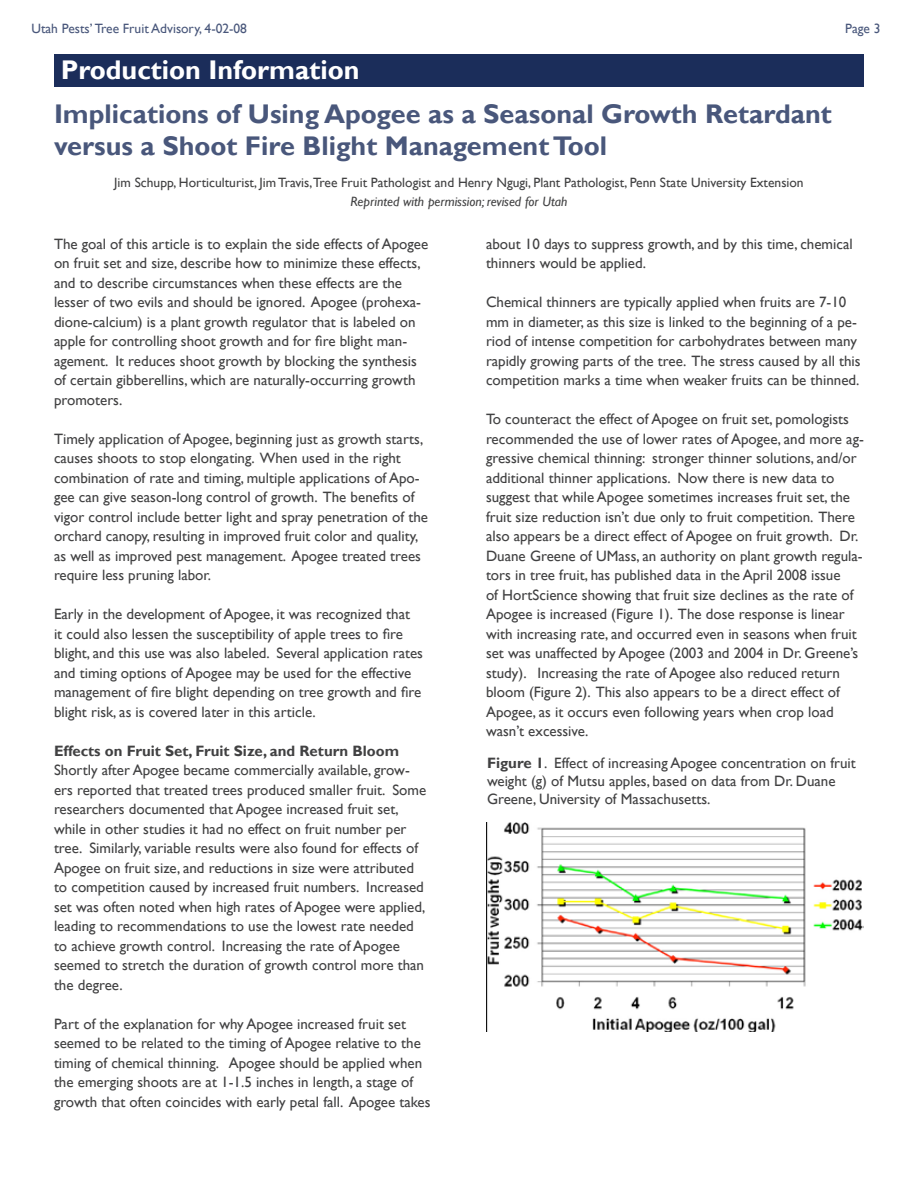
<style>
.page{position:relative;width:918px;height:1188px;background:#fff}
.page>*{position:absolute;margin:0;border:0;box-sizing:border-box;transform-origin:0 0}
.t1{font:700 27px/32.4px "Gill Sans";color:#49577b}
.t2{font:700 27px "Gill Sans";color:#fff}
.t3{font:15px/19.5px "Gill Sans";color:#414142}
.t4{font:700 15px "Gill Sans";color:#414142}
.t5{font:13.5px "Gill Sans";color:#414142}
.t6{font:13.5px "Gill Sans";color:#49577b}
.t7{font:italic 13.5px "Gill Sans";color:#414142}
.s1{font-weight:700}
</style>
<div class="page">
<div style="left:54px;top:54px;width:810px;height:32px;background:#1b2d5a"></div>
<img style="left:486px;top:822px;width:378px;height:209px">
<p class="t6" style="left:32px;top:21px;width:217px">Utah Pests’ Tree Fruit Advisory, 4-02-08</p>
<p class="t6" style="left:845px;top:21px;width:26px">Page</p>
<h1 class="t2" style="left:61px;top:54px;width:300px">Production Information</h1>
<h1 class="t1" style="left:54px;top:98px;width:779px">Implications of Using Apogee as a Seasonal Growth Retardant versus a Shoot Fire Blight Management Tool</h1>
<p class="t5" style="left:114px;top:174px;width:691px">Jim Schupp, Horticulturist, Jim Travis,Tree Fruit Pathologist and Henry Ngugi, Plant Pathologist, Penn State University Extension</p>
<p class="t7" style="left:350px;top:194px;width:219px">Reprinted with permission; revised for Utah</p>
<p class="t3" style="left:54px;top:234px;width:376px">The goal of this article is to explain the side effects of Apogee on fruit set and size, describe how to minimize these effects, and to describe circumstances when these effects are the lesser of two evils and should be ignored. Apogee (prohexa&shy;dione-calcium) is a plant growth regulator that is labeled on apple for controlling shoot growth and for fire blight man&shy;agement. It reduces shoot growth by blocking the synthesis of certain gibberellins, which are naturally-occurring growth promoters.</p>
<p class="t3" style="left:54px;top:429px;width:376px">Timely application of Apogee, beginning just as growth starts, causes shoots to stop elongating. When used in the right combination of rate and timing, multiple applications of Apo&shy;gee can give season-long control of growth. The benefits of vigor control include better light and spray penetration of the orchard canopy, resulting in improved fruit color and quality, as well as improved pest management. Apogee treated trees require less pruning labor.</p>
<p class="t3" style="left:54px;top:605px;width:371px">Early in the development of Apogee, it was recognized that<br>it could also lessen the susceptibility of apple trees to fire blight, and this use was also labeled. Several application rates and timing options of Apogee may be used for the effective management of fire blight depending on tree growth and fire blight risk, as is covered later in this article.</p>
<p class="t4" style="left:54px;top:742px;width:347px">Effects on Fruit Set, Fruit Size, and Return Bloom</p>
<p class="t3" style="left:54px;top:761px;width:374px">Shortly after Apogee became commercially available, grow&shy;ers reported that treated trees produced smaller fruit. Some researchers documented that Apogee increased fruit set, while in other studies it had no effect on fruit number per tree. Similarly, variable results were also found for effects of Apogee on fruit size, and reductions in size were attributed to competition caused by increased fruit numbers. Increased set was often noted when high rates of Apogee were applied, leading to recommendations to use the lowest rate needed to achieve growth control. Increasing the rate of Apogee seemed to stretch the duration of growth control more than the degree.</p>
<p class="t3" style="left:54px;top:1014px;width:378px">Part of the explanation for why Apogee increased fruit set seemed to be related to the timing of Apogee relative to the timing of chemical thinning. Apogee should be applied when the emerging shoots are at 1-1.5 inches in length, a stage of growth that often coincides with early petal fall. Apogee takes</p>
<p class="t3" style="left:486px;top:234px;width:368px">about 10 days to suppress growth, and by this time, chemical thinners would be applied.</p>
<p class="t3" style="left:486px;top:293px;width:376px">Chemical thinners are typically applied when fruits are 7-10 mm in diameter, as this size is linked to the beginning of a pe&shy;riod of intense competition for carbohydrates between many rapidly growing parts of the tree. The stress caused by all this competition marks a time when weaker fruits can be thinned.</p>
<p class="t3" style="left:486px;top:410px;width:379px">To counteract the effect of Apogee on fruit set, pomologists recommended the use of lower rates of Apogee, and more ag&shy;gressive chemical thinning: stronger thinner solutions, and/or additional thinner applications. Now there is new data to suggest that while Apogee sometimes increases fruit set, the fruit size reduction isn’t due only to fruit competition. There also appears be a direct effect of Apogee on fruit growth. Dr.<br>Duane Greene of UMass, an authority on plant growth regula&shy;tors in tree fruit, has published data in the April 2008 issue<br>of HortScience showing that fruit size declines as the rate of Apogee is increased (Figure 1). The dose response is linear with increasing rate, and occurred even in seasons when fruit set was unaffected by Apogee (2003 and 2004 in Dr. Greene’s study). Increasing the rate of Apogee also reduced return bloom (Figure 2). This also appears to be a direct effect of Apogee, as it occurs even following years when crop load wasn’t excessive.</p>
<p class="t3" style="left:487px;top:754px;width:370px;line-height:18px"><span class="s1">Figure 1</span>. Effect of increasing Apogee concentration on fruit weight (g) of Mutsu apples, based on data from Dr. Duane<br>Greene, University of Massachusetts.</p>
</div>
